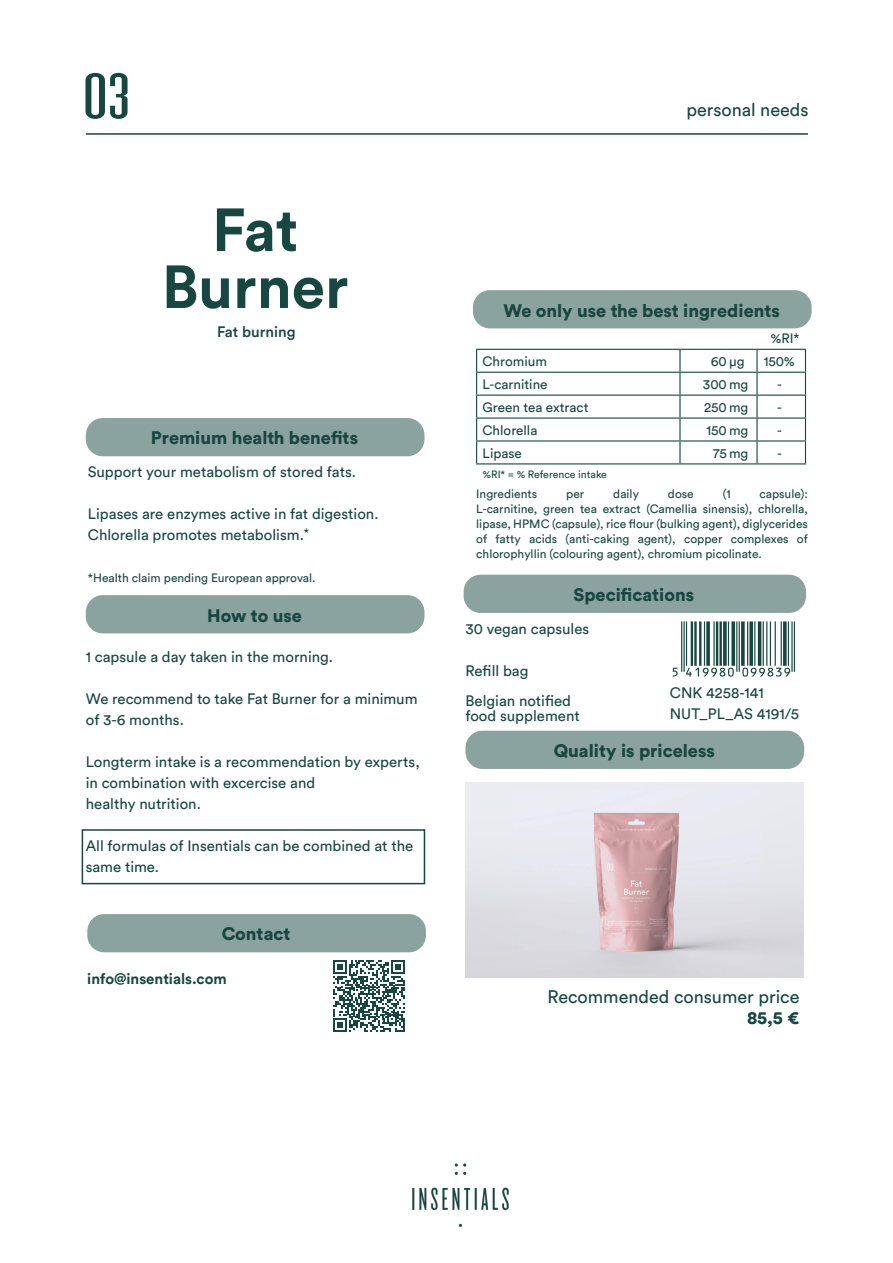
<style>
.page{position:relative;width:893px;height:1263px;background:#fff}
.page>*{position:absolute;margin:0;border:0;box-sizing:border-box;transform-origin:0 0}
.t1{font:67.5px "Knockout HTF26 Junior Flyweight";color:#174740;scale:1.52 1}
.t2{font:700 60px "Circular Std";color:#174740}
.t3{font:900 18px "Circular Std";color:#174740}
.t4{font:18px "Circular Std";color:#174740}
.t5{font:15px/21px "Circular Std";color:#174740}
.t6{font:700 15px "Circular Std";color:#174740}
.t7{font:500 15px "Circular Std";color:#174740}
.t8{font:13.5px "Circular Std";color:#174740}
.t9{font:12px/15px "Circular Std";color:#174740;text-align:justify}
.t10{font:10.5px "Circular Std";color:#174740}
</style>
<div class="page">
<div style="left:473px;top:290px;width:339px;height:38px;background:#8ba39f;border-radius:17px"></div>
<div style="left:464px;top:575px;width:342px;height:38px;background:#8ba39f;border-radius:17px"></div>
<div style="left:87px;top:914px;width:339px;height:38px;background:#8ba39f;border-radius:17px"></div>
<div style="left:86px;top:418px;width:338px;height:38px;background:#8ba39f;border-radius:17px"></div>
<div style="left:86px;top:595px;width:338px;height:38px;background:#8ba39f;border-radius:17px"></div>
<div style="left:465px;top:731px;width:339px;height:38px;background:#8ba39f;border-radius:17px"></div>
<img style="left:412px;top:1163px;width:97px;height:64px">
<hr style="left:86px;top:133px;width:722px;height:2px;background:#174740">
<img style="left:513px;top:791px;width:248px;height:178px">
<hr style="left:679px;top:350px;width:2px;height:22px;background:#174740">
<hr style="left:679px;top:373px;width:2px;height:22px;background:#174740">
<hr style="left:679px;top:396px;width:2px;height:21px;background:#174740">
<hr style="left:679px;top:419px;width:2px;height:21px;background:#174740">
<hr style="left:679px;top:442px;width:2px;height:21px;background:#174740">
<hr style="left:476px;top:349px;width:204px;height:1px;background:#174740">
<hr style="left:680px;top:349px;width:47px;height:1px;background:#174740">
<hr style="left:727px;top:349px;width:30px;height:1px;background:#174740">
<hr style="left:757px;top:349px;width:49px;height:1px;background:#174740">
<hr style="left:756px;top:350px;width:2px;height:22px;background:#174740">
<hr style="left:476px;top:372px;width:204px;height:1px;background:#174740">
<hr style="left:680px;top:372px;width:47px;height:1px;background:#174740">
<hr style="left:727px;top:372px;width:30px;height:1px;background:#174740">
<hr style="left:757px;top:372px;width:49px;height:1px;background:#174740">
<hr style="left:756px;top:373px;width:2px;height:22px;background:#174740">
<hr style="left:476px;top:395px;width:204px;height:1px;background:#174740">
<hr style="left:680px;top:395px;width:47px;height:1px;background:#174740">
<hr style="left:727px;top:395px;width:30px;height:1px;background:#174740">
<hr style="left:757px;top:395px;width:49px;height:1px;background:#174740">
<hr style="left:756px;top:396px;width:2px;height:21px;background:#174740">
<hr style="left:476px;top:417px;width:204px;height:2px;background:#174740">
<hr style="left:680px;top:417px;width:47px;height:2px;background:#174740">
<hr style="left:727px;top:417px;width:30px;height:2px;background:#174740">
<hr style="left:757px;top:417px;width:49px;height:2px;background:#174740">
<hr style="left:756px;top:419px;width:2px;height:21px;background:#174740">
<hr style="left:476px;top:440px;width:204px;height:2px;background:#174740">
<svg style="left:476px;top:350px;width:1px;height:113px"></svg>
<hr style="left:680px;top:440px;width:47px;height:2px;background:#174740">
<hr style="left:727px;top:440px;width:30px;height:2px;background:#174740">
<hr style="left:757px;top:440px;width:49px;height:2px;background:#174740">
<hr style="left:756px;top:442px;width:2px;height:21px;background:#174740">
<svg style="left:805px;top:350px;width:1px;height:113px"></svg>
<hr style="left:476px;top:463px;width:204px;height:1px;background:#174740">
<hr style="left:680px;top:463px;width:47px;height:1px;background:#174740">
<hr style="left:727px;top:463px;width:30px;height:1px;background:#174740">
<hr style="left:757px;top:463px;width:49px;height:1px;background:#174740">
<svg style="left:673px;top:621px;width:122px;height:55px"></svg>
<div style="left:82px;top:829px;width:343px;height:55px;border:2px solid #174740"></div>
<svg style="left:333px;top:960px;width:72px;height:72px"></svg>
<p class="t1" style="left:82px;top:64px;width:33px">03</p>
<p class="t2" style="left:212px;top:191px;width:88px">Fat</p>
<p class="t2" style="left:162px;top:248px;width:188px">Burner</p>
<p class="t7" style="left:217px;top:323px;width:80px">Fat burning</p>
<p class="t3" style="left:151px;top:426px;width:209px">Premium health benefits</p>
<p class="t5" style="left:88px;top:461px;width:270px">Support your metabolism of stored fats.</p>
<p class="t5" style="left:88px;top:503px;width:292px">Lipases are enzymes active in fat digestion.<br>Chlorella promotes metabolism.<sup>*</sup></p>
<p class="t9" style="left:88px;top:570px;width:229px">*Health claim pending European approval.</p>
<p class="t3" style="left:207px;top:603px;width:96px">How to use</p>
<p class="t5" style="left:86px;top:646px;width:249px">1 capsule a day taken in the morning.</p>
<p class="t5" style="left:86px;top:688px;width:333px">We recommend to take Fat Burner for a minimum of 3-6 months.</p>
<p class="t5" style="left:86px;top:751px;width:335px">Longterm intake is a recommendation by experts, in combination with excercise and</p>
<p class="t5" style="left:86px;top:793px;width:117px">healthy nutrition.</p>
<p class="t5" style="left:86px;top:835px;width:329px">All formulas of Insentials can be combined at the same time.</p>
<p class="t3" style="left:222px;top:922px;width:70px">Contact</p>
<p class="t6" style="left:87px;top:969px;width:141px">info@insentials.com</p>
<p class="t4" style="left:686px;top:99px;width:124px">personal needs</p>
<p class="t3" style="left:503px;top:298px;width:278px">We only use the best ingredients</p>
<p class="t8" style="left:770px;top:330px;width:31px">%RI*</p>
<p class="t8" style="left:483px;top:353px;width:66px">Chromium</p>
<p class="t8" style="left:711px;top:353px;width:35px">60 µg</p>
<p class="t8" style="left:764px;top:353px;width:33px">150%</p>
<p class="t8" style="left:483px;top:376px;width:66px">L-carnitine</p>
<p class="t8" style="left:703px;top:376px;width:47px">300 mg</p>
<p class="t8" style="left:777px;top:376px;width:6px">-</p>
<p class="t8" style="left:483px;top:399px;width:107px">Green tea extract</p>
<p class="t8" style="left:704px;top:399px;width:46px">250 mg</p>
<p class="t8" style="left:777px;top:399px;width:6px">-</p>
<p class="t8" style="left:483px;top:422px;width:56px">Chlorella</p>
<p class="t8" style="left:706px;top:422px;width:43px">150 mg</p>
<p class="t8" style="left:777px;top:422px;width:6px">-</p>
<p class="t8" style="left:483px;top:445px;width:41px">Lipase</p>
<p class="t8" style="left:713px;top:445px;width:37px">75 mg</p>
<p class="t8" style="left:777px;top:445px;width:6px">-</p>
<p class="t10" style="left:483px;top:468px;width:126px">%RI* = % Reference intake</p>
<p class="t9" style="left:476px;top:486px;width:333px;text-indent:283px">capsule):<br>L-carnitine, green tea extract (Camellia sinensis), chlorella, lipase, HPMC (capsule), rice flour (bulking agent), diglycerides of fatty acids (anti-caking agent), copper complexes of chlorophyllin (colouring agent), chromium picolinate.</p>
<p class="t3" style="left:574px;top:583px;width:122px">Specifications</p>
<p class="t5" style="left:465px;top:618px;width:125px">30 vegan capsules</p>
<p class="t5" style="left:465px;top:660px;width:64px">Refill bag</p>
<p class="t5" style="left:465px;top:690px;width:107px">Belgian notified</p>
<p class="t5" style="left:465px;top:705px;width:116px">food supplement</p>
<p class="t9" style="left:476px;top:486px;width:62px">Ingredients</p>
<p class="t9" style="left:566px;top:486px;width:20px">per</p>
<p class="t9" style="left:613px;top:486px;width:27px">daily</p>
<p class="t9" style="left:668px;top:486px;width:27px">dose</p>
<p class="t9" style="left:723px;top:486px;width:9px">(1</p>
<p class="t5" style="left:670px;top:682px;width:95px">CNK 4258-141</p>
<p class="t5" style="left:670px;top:703px;width:131px">NUT_PL_AS 4191/5</p>
<p class="t3" style="left:554px;top:739px;width:163px">Quality is priceless</p>
<p class="t4" style="left:548px;top:985px;width:253px">Recommended consumer price</p>
<p class="t3" style="left:747px;top:1006px;width:54px">85,5 €</p>
</div>
